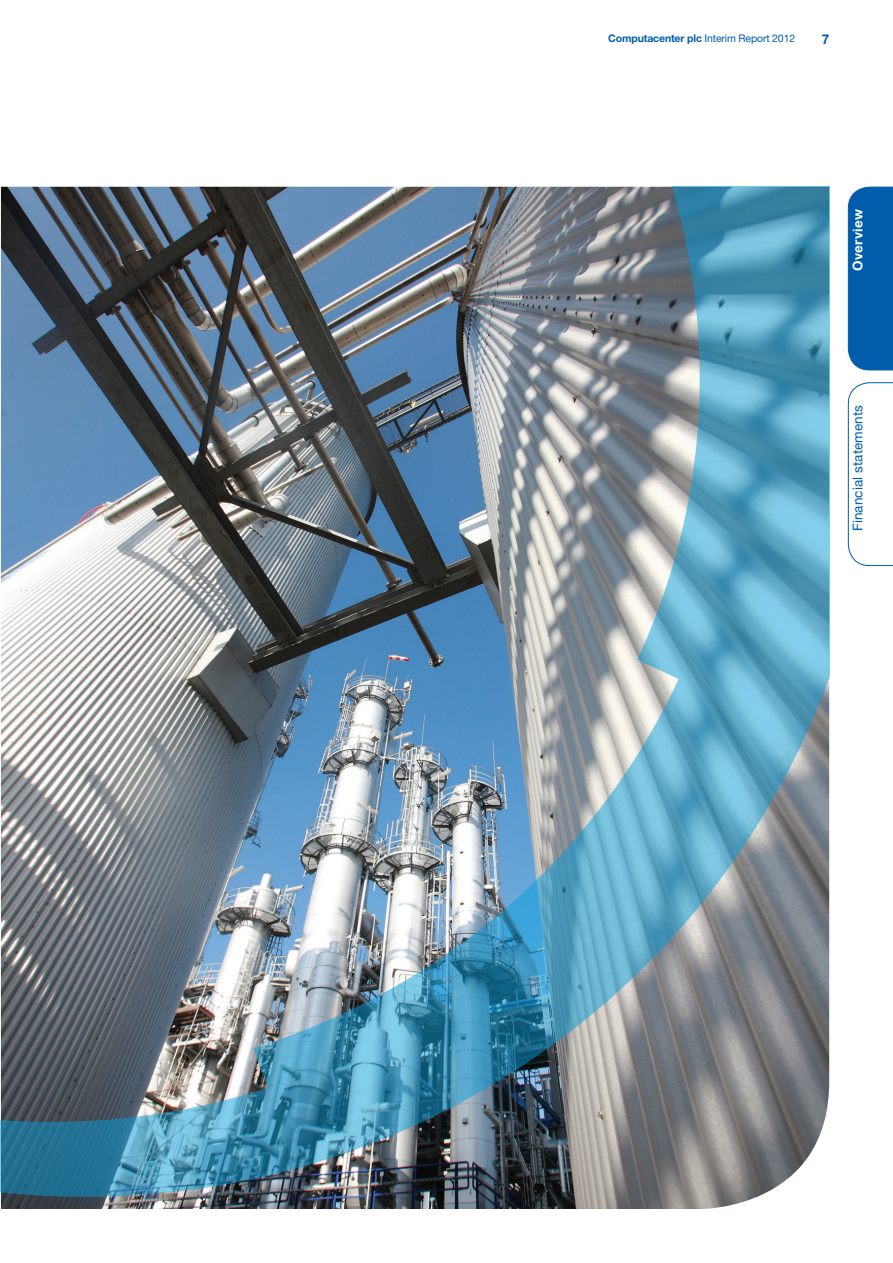
<style>
.page{position:relative;width:893px;height:1263px;background:#fff}
.page>*{position:absolute;margin:0;border:0;box-sizing:border-box;transform-origin:0 0}
.t1{font:13.5px "Helvetica Neue LT Std";letter-spacing:.01em;color:#015dab}
.t2{font:700 13.5px "Helvetica Neue LT Std";letter-spacing:.02em;color:#fff}
.t3{font:700 13.5px "Helvetica Neue LT Std";color:#015dab}
.t4{font:10.5px "Helvetica Neue LT Std";letter-spacing:-.015em;color:#015dab}
.s1{font-weight:700}
</style>
<div class="page">
<div style="left:848px;top:186px;width:45px;height:185px;background:#015dab"></div>
<svg style="left:848px;top:382px;width:45px;height:184px"></svg>
<img style="left:0;top:186px;width:829px;height:1021px">
<p class="t4" style="left:608px;top:32px;width:188px"><span class="s1">Computacenter plc</span> Interim Report 2012</p>
<p class="t3" style="left:822px;top:30px;width:9px">7</p>
<p class="t2" style="left:849px;top:271px;width:63px;rotate:-90deg">Overview</p>
<p class="t1" style="left:850px;top:531px;width:128px;rotate:-90deg">Financial statements</p>
</div>
